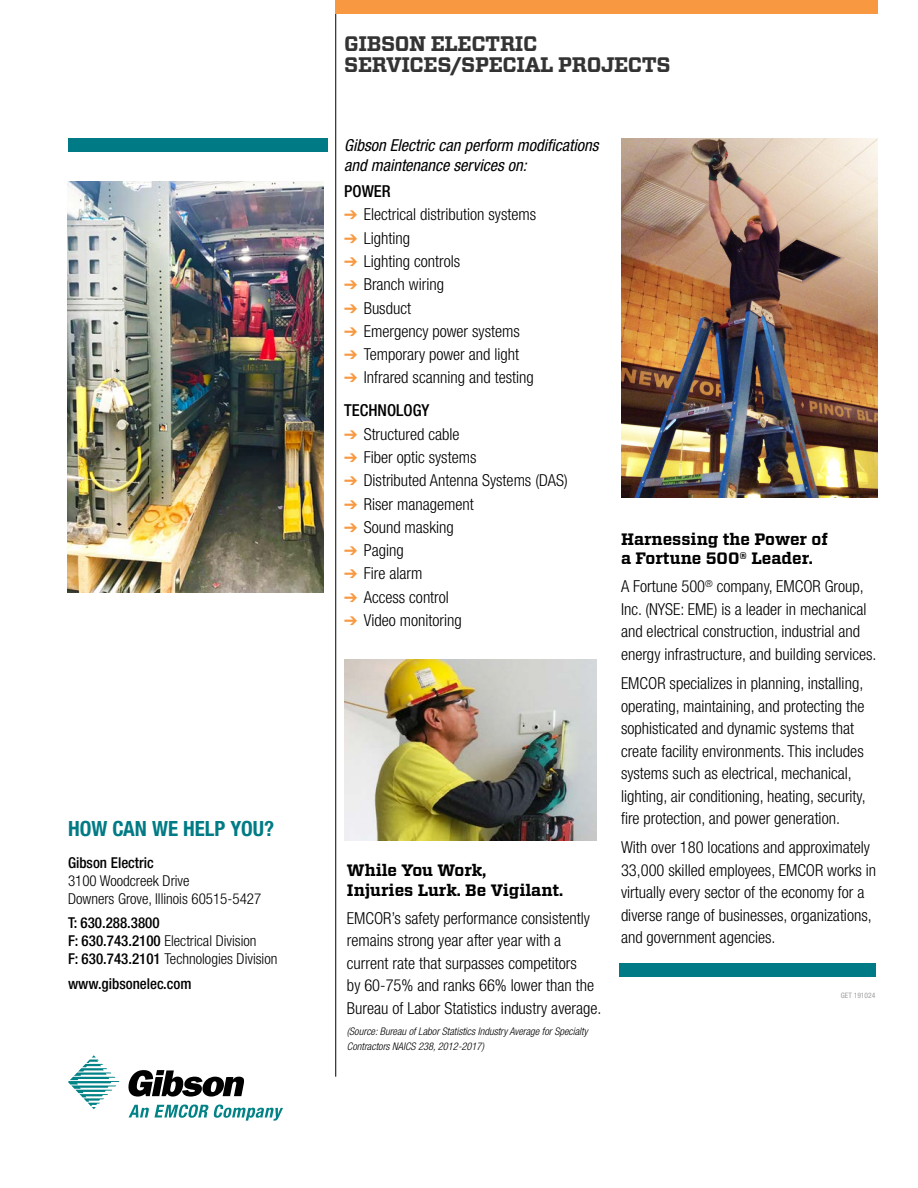
<style>
.page{position:relative;width:918px;height:1188px;background:#fff}
.page>*{position:absolute;margin:0;border:0;box-sizing:border-box;transform-origin:0 0}
.t1{font:700 21px/21px "Vitesse";letter-spacing:-.02em;color:#333}
.t2{font:700 condensed 21px "Helvetica Neue";color:#007b85}
.t3{font:300 condensed 16.5px/22.5px "Helvetica Neue";color:#000}
.t4{font:700 16.5px/19.5px "Vitesse";color:#000}
.t5{font:italic condensed 16.5px/19.5px "Helvetica Neue";color:#000}
.t6{font:500 condensed 16.5px "Helvetica Neue";color:#000}
.t7{font:500 condensed 15px/18px "Helvetica Neue";color:#000}
.t8{font:300 condensed 15px/18px "Helvetica Neue";color:#000}
.t9{font:italic 300 condensed 10.5px/15px "Helvetica Neue";color:#000}
.t10{font:condensed 7.5px "Helvetica Neue";color:#9d9fa2}
.s1{font-weight:300}
.s2{color:#f89840}
.s3{font-weight:500}
</style>
<div class="page">
<hr style="left:335px;top:0;width:1px;height:1076px;background:#000">
<div style="left:335px;top:0;width:543px;height:13px;background:#f89840"></div>
<div style="left:68px;top:138px;width:260px;height:14px;background:#007b85"></div>
<img style="left:68px;top:181px;width:256px;height:411px">
<img style="left:621px;top:138px;width:257px;height:359px">
<img style="left:344px;top:660px;width:253px;height:180px">
<svg style="left:129px;top:1105px;width:154px;height:16px"></svg>
<svg style="left:68px;top:1055px;width:52px;height:54px"></svg>
<svg style="left:128px;top:1070px;width:116px;height:27px"></svg>
<div style="left:619px;top:963px;width:256px;height:14px;background:#007b85"></div>
<p class="t2" style="left:68px;top:816px;width:208px">HOW CAN WE HELP YOU?</p>
<p class="t7" style="left:68px;top:853px;width:87px">Gibson Electric</p>
<p class="t8" style="left:68px;top:871px;width:195px">3100 Woodcreek Drive<br>Downers Grove, Illinois 60515-5427</p>
<p class="t7" style="left:68px;top:914px;width:211px">T: 630.288.3800<br>F: 630.743.2100 <span class="s1">Electrical Division<br></span>F: 630.743.2101 <span class="s1">Technologies Division</span></p>
<p class="t7" style="left:68px;top:975px;width:125px">www.gibsonelec.com</p>
<p class="t1" style="left:344px;top:33px;width:328px">GIBSON ELECTRIC<br>SERVICES/SPECIAL PROJECTS</p>
<p class="t5" style="left:344px;top:136px;width:256px">Gibson Electric can perform modifications and maintenance services on:</p>
<p class="t6" style="left:344px;top:181px;width:48px">POWER</p>
<p class="t3" style="left:344px;top:203px;width:193px"><span class="s2">➔</span> Electrical distribution systems</p>
<p class="t3" style="left:344px;top:227px;width:67px"><span class="s2">➔</span> Lighting</p>
<p class="t3" style="left:344px;top:250px;width:117px"><span class="s2">➔</span> Lighting controls</p>
<p class="t3" style="left:344px;top:273px;width:101px"><span class="s2">➔</span> Branch wiring</p>
<p class="t3" style="left:344px;top:296px;width:68px"><span class="s2">➔</span> Busduct</p>
<p class="t3" style="left:344px;top:320px;width:177px"><span class="s2">➔</span> Emergency power systems</p>
<p class="t3" style="left:344px;top:343px;width:176px"><span class="s2">➔</span> Temporary power and light</p>
<p class="t3" style="left:344px;top:361px;width:191px;line-height:33px"><span class="s2">➔</span> Infrared scanning and testing<br><span class="s3">TECHNOLOGY</span></p>
<p class="t3" style="left:344px;top:422px;width:117px"><span class="s2">➔</span> Structured cable</p>
<p class="t3" style="left:344px;top:446px;width:134px"><span class="s2">➔</span> Fiber optic systems</p>
<p class="t3" style="left:344px;top:469px;width:225px"><span class="s2">➔</span> Distributed Antenna Systems (DAS)</p>
<p class="t3" style="left:344px;top:492px;width:131px"><span class="s2">➔</span> Riser management</p>
<p class="t3" style="left:344px;top:516px;width:111px"><span class="s2">➔</span> Sound masking</p>
<p class="t3" style="left:344px;top:539px;width:61px"><span class="s2">➔</span> Paging</p>
<p class="t3" style="left:344px;top:562px;width:80px"><span class="s2">➔</span> Fire alarm</p>
<p class="t3" style="left:344px;top:585px;width:106px"><span class="s2">➔</span> Access control</p>
<p class="t3" style="left:344px;top:609px;width:119px"><span class="s2">➔</span> Video monitoring</p>
<p class="t4" style="left:347px;top:861px;width:218px">While You Work,<br>Injuries Lurk. Be Vigilant.</p>
<p class="t3" style="left:347px;top:906px;width:256px">EMCOR’s safety performance consistently remains strong year after year with a current rate that surpasses competitors<br>by 60-75% and ranks 66% lower than the Bureau of Labor Statistics industry average.</p>
<p class="t9" style="left:347px;top:1024px;width:242px">(Source: Bureau of Labor Statistics Industry Average for Specialty<br>Contractors NAICS 238, 2012-2017)</p>
<p class="t4" style="left:621px;top:530px;width:208px">Harnessing the Power of a Fortune 500® Leader.</p>
<p class="t3" style="left:621px;top:575px;width:257px">A Fortune 500<sup>®</sup> company, EMCOR Group, Inc. (NYSE: EME) is a leader in mechanical and electrical construction, industrial and energy infrastructure, and building services.</p>
<p class="t3" style="left:621px;top:672px;width:246px">EMCOR specializes in planning, installing, operating, maintaining, and protecting the sophisticated and dynamic systems that create facility environments. This includes systems such as electrical, mechanical, lighting, air conditioning, heating, security, fire protection, and power generation.</p>
<p class="t3" style="left:621px;top:836px;width:257px">With over 180 locations and approximately 33,000 skilled employees, EMCOR works in virtually every sector of the economy for a diverse range of businesses, organizations, and government agencies.</p>
<p class="t10" style="left:841px;top:991px;width:36px">GET 191024</p>
</div>
